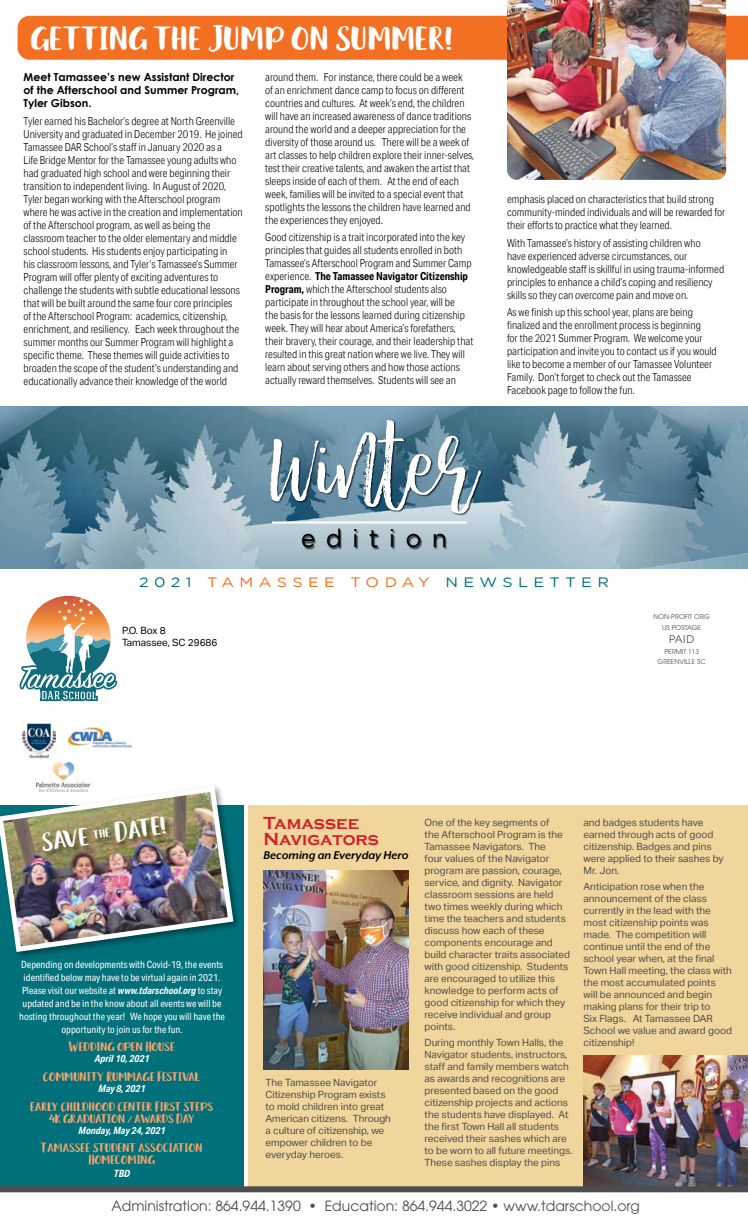
<style>
.page{position:relative;width:748px;height:1224px;background:#fff}
.page>*{position:absolute;margin:0;border:0;box-sizing:border-box;transform-origin:0 0}
.t1{font:130.8px "Beautiful Struggle Script";color:#fff}
.t2{font:35px "Black And White Display";color:#fff}
.t3{font:26.2px "Black And White Display";color:#fff}
.t4{font:25px "Gotham";letter-spacing:.4em;color:#000}
.t5{font:700 18px/15.6px "Copperplate Gothic";color:#d2232a}
.t6{font:14px "Avant Garde";color:#4d4d4f}
.t7{font:13.6px "Gotham";letter-spacing:.34em;color:#00717b;scale:1.18 1}
.t8{font:13px/12px "Black And White Display";color:#f9a36b;text-align:center}
.t9{font:italic 700 13px "Mr Eaves XL Mod OT";color:#000}
.t10{font:300 11px/13px "Aktiv Grotesk Cd";color:#000}
.t11{font:700 11px/13px "Century Gothic";color:#000}
.t12{font:10.6px "Avant Garde";color:#4d4d4f}
.t13{font:10px/12px "Aktiv Grotesk";color:#4d4d4f}
.t14{font:10px/13px "Aktiv Grotesk Cd";color:#fff;text-align:center}
.t15{font:italic 700 10px "Aktiv Grotesk Cd";color:#fff}
.t16{font:10px/12px "Aktiv Grotesk";color:#000}
.t17{font:6.6px/10.6px "Avant Garde";color:#4d4d4f;text-align:center}
.s1{font-weight:700}
.s2{color:#f36f21}
.s3{font-weight:700;font-style:italic}
.s4{font-size:10px}
</style>
<div class="page">
<div style="left:0;top:806px;width:244px;height:386px;background:#00717b"></div>
<div style="left:249px;top:806px;width:499px;height:386px;background:#f0d59d"></div>
<svg style="left:19px;top:596px;width:98px;height:105px"></svg>
<img style="left:0;top:407px;width:748px;height:162px">
<div style="left:269px;top:419px;width:214px;height:131px;background:#000;opacity:.75"></div>
<hr style="left:272px;top:522px;width:195px;height:2px;background:#fff">
<img style="left:23px;top:719px;width:32px;height:40px">
<img style="left:67px;top:728px;width:66px;height:21px">
<img style="left:37px;top:763px;width:48px;height:20px">
<div style="left:0;top:784px;width:242px;height:176px;background:#000;opacity:.4"></div>
<img style="left:0;top:783px;width:236px;height:172px">
<div style="left:42px;top:817px;width:130px;height:41px;background:#000;opacity:.4"></div>
<img style="left:263px;top:871px;width:145px;height:198px">
<img style="left:583px;top:1056px;width:165px;height:130px">
<div style="left:0;top:1186px;width:748px;height:6px;background:#4d4d4f"></div>
<div style="left:18px;top:16px;width:730px;height:44px;background:#f36f21"></div>
<img style="left:507px;top:0;width:219px;height:180px">
<h2 class="t2" style="left:31px;top:16px;width:423px">Getting the Jump on Summer!</h2>
<p class="t11" style="left:24px;top:71px;width:217px">Meet Tamassee’s new Assistant Director of the Afterschool and Summer Program,<br>Tyler Gibson.</p>
<p class="t10" style="left:24px;top:114px;width:221px">Tyler earned his Bachelor’s degree at North Greenville University and graduated in December 2019. He joined Tamassee DAR School’s staff in January 2020 as a<br>Life Bridge Mentor for the Tamassee young adults who had graduated high school and were beginning their transition to independent living. In August of 2020, Tyler began working with the Afterschool program where he was active in the creation and implementation of the Afterschool program, as well as being the classroom teacher to the older elementary and middle school students. His students enjoy participating in<br>his classroom lessons, and Tyler’s Tamassee’s Summer Program will offer plenty of exciting adventures to challenge the students with subtle educational lessons that will be built around the same four core principles of the Afterschool Program: academics, citizenship, enrichment, and resiliency. Each week throughout the summer months our Summer Program will highlight a specific theme. These themes will guide activities to broaden the scope of the student’s understanding and educationally advance their knowledge of the world</p>
<p class="t10" style="left:265px;top:70px;width:211px">around them. For instance, there could be a week<br>of an enrichment dance camp to focus on different countries and cultures. At week’s end, the children will have an increased awareness of dance traditions around the world and a deeper appreciation for the diversity of those around us. There will be a week of art classes to help children explore their inner-selves, test their creative talents, and awaken the artist that sleeps inside of each of them. At the end of each week, families will be invited to a special event that spotlights the lessons the children have learned and the experiences they enjoyed.</p>
<p class="t10" style="left:265px;top:231px;width:209px">Good citizenship is a trait incorporated into the key principles that guides all students enrolled in both Tamassee’s Afterschool Program and Summer Camp experience. <span class="s1">The Tamassee Navigator Citizenship Program,</span> which the Afterschool students also participate in throughout the school year, will be<br>the basis for the lessons learned during citizenship week. They will hear about America’s forefathers, their bravery, their courage, and their leadership that resulted in this great nation where we live. They will learn about serving others and how those actions actually reward themselves. Students will see an</p>
<h1 class="t1" style="left:270px;top:410px;width:209px">Winter</h1>
<h3 class="t4" style="left:301px;top:525px;width:148px">edition</h3>
<p class="t10" style="left:507px;top:193px;width:220px">emphasis placed on characteristics that build strong community-minded individuals and will be rewarded for their efforts to practice what they learned.</p>
<p class="t10" style="left:507px;top:236px;width:219px">With Tamassee’s history of assisting children who<br>have experienced adverse circumstances, our knowledgeable staff is skillful in using trauma-informed principles to enhance a child’s coping and resiliency skills so they can overcome pain and move on.</p>
<p class="t10" style="left:507px;top:306px;width:211px">As we finish up this school year, plans are being finalized and the enrollment process is beginning<br>for the 2021 Summer Program. We welcome your participation and invite you to contact us if you would like to become a member of our Tamassee Volunteer Family. Don’t forget to check out the Tamassee Facebook page to follow the fun.</p>
<p class="t7" style="left:139px;top:575px;width:400px">2021 <span class="s2">TAMASSEE TODAY</span> NEWSLETTER</p>
<p class="t16" style="left:122px;top:624px;width:97px">P.O. Box 8<br>Tamassee, SC 29686</p>
<p class="t17" style="left:653px;top:611px;width:58px">NON-PROFIT ORG<br>US POSTAGE</p>
<p class="t12" style="left:669px;top:633px;width:27px">PAID</p>
<p class="t17" style="left:658px;top:646px;width:50px">PERMIT 113<br>GREENVILLE SC</p>
<h3 class="t3" style="left:40px;top:826px;width:127px;rotate:-8deg">Save <sup>the</sup> DatE!</h3>
<p class="t14" style="left:19px;top:957px;width:207px">Depending on developments with Covid-19, the events identified below may have to be virtual again in 2021.<br>Please visit our website at <span class="s3">www.tdarschool.org</span> to stay updated and be in the know about all events we will be hosting throughout the year! We hope you will have the opportunity to join us for the fun.</p>
<p class="t8" style="left:69px;top:1040px;width:108px">Wedding Open House</p>
<p class="t15" style="left:95px;top:1053px;width:56px">April 10, 2021</p>
<p class="t8" style="left:43px;top:1070px;width:159px">Community Rummage Festival</p>
<p class="t15" style="left:99px;top:1082px;width:49px">May 8, 2021</p>
<p class="t8" style="left:30px;top:1100px;width:185px">Early Childhood Center First Steps<br>4K Graduation <span class="s4">/</span> Awards Day</p>
<p class="t15" style="left:79px;top:1124px;width:88px">Monday, May 24, 2021</p>
<p class="t8" style="left:41px;top:1141px;width:163px">Tamassee Student Association<br>Homecoming</p>
<p class="t15" style="left:114px;top:1167px;width:18px">TBD</p>
<h3 class="t5" style="left:263px;top:815px;width:117px">Tamassee<br>Navigators</h3>
<p class="t9" style="left:263px;top:848px;width:147px">Becoming an Everyday Hero</p>
<p class="t13" style="left:265px;top:1076px;width:127px">The Tamassee Navigator<br>Citizenship Program exists to mold children into great<br>American citizens. Through a culture of citizenship, we empower children to be everyday heroes.</p>
<p class="t13" style="left:424px;top:816px;width:147px">One of the key segments of<br>the Afterschool Program is the<br>Tamassee Navigators. The<br>four values of the Navigator program are passion, courage, service, and dignity. Navigator classroom sessions are held two times weekly during which time the teachers and students discuss how each of these components encourage and build character traits associated with good citizenship. Students are encouraged to utilize this knowledge to perform acts of good citizenship for which they receive individual and group points.</p>
<p class="t13" style="left:424px;top:1037px;width:150px">During monthly Town Halls, the<br>Navigator students, instructors, staff and family members watch as awards and recognitions are presented based on the good citizenship projects and actions the students have displayed. At the first Town Hall all students received their sashes which are to be worn to all future meetings.<br>These sashes display the pins</p>
<p class="t13" style="left:583px;top:816px;width:142px">and badges students have earned through acts of good citizenship. Badges and pins were applied to their sashes by<br>Mr. Jon.</p>
<p class="t13" style="left:583px;top:881px;width:150px">Anticipation rose when the announcement of the class currently in the lead with the most citizenship points was made. The competition will continue until the end of the school year when, at the final<br>Town Hall meeting, the class with the most accumulated points will be announced and begin making plans for their trip to<br>Six Flags. At Tamassee DAR<br>School we value and award good citizenship!</p>
<p class="t6" style="left:112px;top:1198px;width:530px">Administration: 864.944.1390 • Education: 864.944.3022 • www.tdarschool.org</p>
</div>
